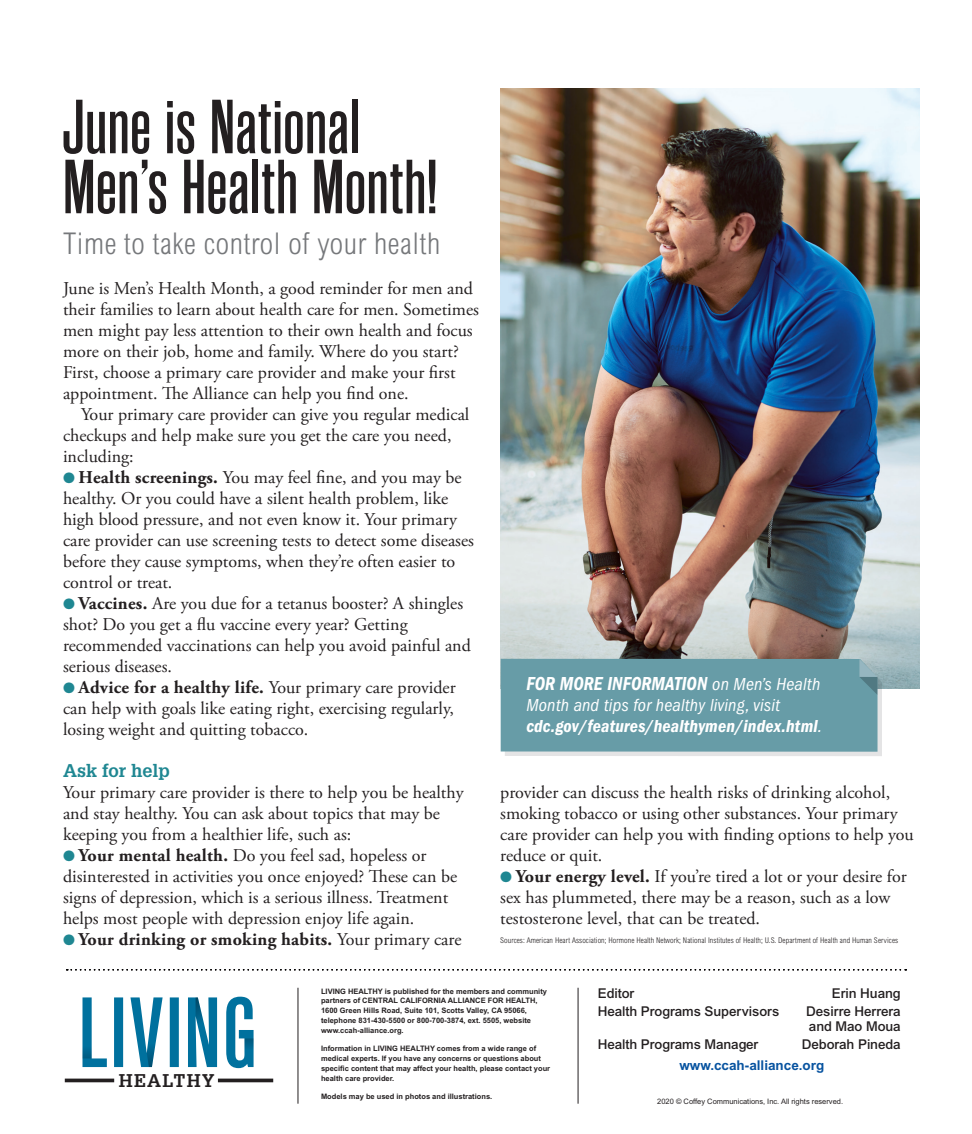
<style>
.page{position:relative;width:972px;height:1134px;background:#fff}
.page>*{position:absolute;margin:0;border:0;box-sizing:border-box;transform-origin:0 0}
._1_EN_HEAD__28-48pt{font:600 76.5px/60px "Rama Gothic M";letter-spacing:.01em;color:#231f20}
._1_EN_head_subhead{font:300 condensed 30px "Arial MT Std";letter-spacing:.02em;color:#76787b}
._5_EN_CTA_body{font:19.5px "ITC Franklin Gothic Std Dm Cd It";letter-spacing:.005em;color:#fff;scale:.95 1}
._1_EN_BODY{font:18px/21px "Adobe Garamond Pro";color:#231f20}
._5_EN_CTA_body-2{font:18px/21px "ITC Franklin Gothic Std Dm Cd It";letter-spacing:.01em;color:#fff}
.t1{font:700 18px "Adobe Garamond Pro";letter-spacing:.015em;color:#231f20}
._1_EN_body_breaker{font:700 18px "Glypha LT Std";color:#1f8792}
._1_EN_body_number{font:700 18px "Glypha LT Std";letter-spacing:.07em;color:#231f20}
.t2{font:500 13.5px/15px "Arial MT Std";letter-spacing:-.005em;color:#231f20}
.t3{font:700 13.5px "Arial MT Std";color:#0753a0}
._4_EN_source_black{font:300 condensed 7.8px "Arial MT Std";letter-spacing:.01em;color:#231f20}
._5_EN_mast_body{font:700 7.5px/9.8px "Arial MT Std";color:#231f20}
.t4{font:7.5px "Arial MT Std";color:#231f20}
.s1{color:#1f8792}
.s2{font-size:15px;color:#1f8792}
.s3{font-weight:700}
.s4{font-weight:400;font-size:15px;color:#1f8792}
.s5{font-weight:400}
.s6{font-family:"ITC Franklin Gothic Std";font-style:italic;font-stretch:condensed;font-size:18px}
.s7{font-family:"ITC Franklin Gothic Std";font-style:italic;font-stretch:condensed}
</style>
<div class="page">
<svg style="left:83px;top:997px;width:171px;height:71px"></svg>
<svg style="left:82px;top:1029px;width:10px;height:29px"></svg>
<hr style="left:218px;top:1079px;width:55px;height:3px;background:#231f20">
<hr style="left:65px;top:1079px;width:49px;height:3px;background:#231f20">
<hr style="left:298px;top:988px;width:1px;height:116px;background:#231f20">
<hr style="left:578px;top:988px;width:1px;height:116px;background:#231f20">
<svg style="left:67px;top:969px;width:839px;height:1px"></svg>
<img style="left:500px;top:89px;width:419px;height:600px">
<svg style="left:501px;top:659px;width:381px;height:97px;background:#6d9faa"></svg>
<p class="_1_EN_HEAD__28-48pt" style="left:63px;top:99px;width:376px">June is National<br>Men’s Health Month!</p>
<p class="_1_EN_head_subhead" style="left:63px;top:226px;width:379px">Time to take control of your health</p>
<p class="_1_EN_BODY" style="left:63px;top:278px;width:418px">June is Men’s Health Month, a good reminder for men and their families to learn about health care for men. Sometimes men might pay less attention to their own health and focus more on their job, home and family. Where do you start?<br>First, choose a primary care provider and make your first appointment. The Alliance can help you find one.</p>
<p class="_1_EN_BODY" style="left:63px;top:404px;width:408px;text-indent:18px">Your primary care provider can give you regular medical checkups and help make sure you get the care you need, including:</p>
<p class="_1_EN_BODY" style="left:63px;top:467px;width:413px"><span class="s1">●</span><span class="s2">●</span> <span class="s3">Health screenings.</span> You may feel fine, and you may be healthy. Or you could have a silent health problem, like high blood pressure, and not even know it. Your primary care provider can use screening tests to detect some diseases before they cause symptoms, when they’re often easier to control or treat.</p>
<p class="_1_EN_BODY" style="left:63px;top:593px;width:409px"><span class="s1">●</span><span class="s2">●</span> <span class="s3">Vaccines.</span> Are you due for a tetanus booster? A shingles shot? Do you get a flu vaccine every year? Getting recommended vaccinations can help you avoid painful and serious diseases.</p>
<p class="_1_EN_BODY" style="left:63px;top:677px;width:394px;text-align:justify"><span class="s1">●</span><span class="s2">●</span> <span class="s3">Advice for a healthy life.</span> Your primary care provider can help with goals like eating right, exercising regularly, losing weight and quitting tobacco.</p>
<p class="_1_EN_body_breaker" style="left:63px;top:759px;width:108px">Ask for help</p>
<p class="_1_EN_BODY" style="left:63px;top:782px;width:402px">Your primary care provider is there to help you be healthy and stay healthy. You can ask about topics that may be keeping you from a healthier life, such as:</p>
<p class="_1_EN_BODY" style="left:63px;top:845px;width:396px"><span class="s1">●</span><span class="s2">●</span> <span class="s3">Your mental health.</span> Do you feel sad, hopeless or disinterested in activities you once enjoyed? These can be signs of depression, which is a serious illness. Treatment helps most people with depression enjoy life again.</p>
<p class="t1" style="left:63px;top:929px;width:400px"><span class="s1">●</span><span class="s4">●</span> Your drinking or smoking habits. <span class="s5">Your primary care</span></p>
<p class="_5_EN_CTA_body" style="left:526px;top:673px;width:311px">FOR MORE INFORMATION <span class="s6">on Men’s Health</span></p>
<p class="_5_EN_CTA_body-2" style="left:526px;top:695px;width:297px"><span class="s7">Month and tips for healthy living, visit </span>cdc.gov/features/healthymen/index.html<span class="s7">.</span></p>
<p class="_1_EN_BODY" style="left:500px;top:782px;width:415px">provider can discuss the health risks of drinking alcohol, smoking tobacco or using other substances. Your primary care provider can help you with finding options to help you reduce or quit.</p>
<p class="_1_EN_BODY" style="left:500px;top:866px;width:408px"><span class="s1">●</span><span class="s2">●</span> <span class="s3">Your energy level.</span> If you’re tired a lot or your desire for sex has plummeted, there may be a reason, such as a low testosterone level, that can be treated.</p>
<p class="_4_EN_source_black" style="left:500px;top:936px;width:400px">Sources: American Heart Association; Hormone Health Network; National Institutes of Health; U.S. Department of Health and Human Services</p>
<p class="_1_EN_body_number" style="left:119px;top:1069px;width:97px">HEALTHY</p>
<p class="_5_EN_mast_body" style="left:321px;top:986px;width:228px">LIVING HEALTHY is published for the members and community partners of CENTRAL CALIFORNIA ALLIANCE FOR HEALTH, 1600 Green Hills Road, Suite 101, Scotts Valley, CA 95066, telephone 831-430-5500 or 800-700-3874, ext. 5505, website www.ccah-alliance.org.</p>
<p class="_5_EN_mast_body" style="left:321px;top:1044px;width:231px">Information in LIVING HEALTHY comes from a wide range of medical experts. If you have any concerns or questions about specific content that may affect your health, please contact your health care provider.</p>
<p class="_5_EN_mast_body" style="left:321px;top:1092px;width:173px">Models may be used in photos and illustrations.</p>
<p class="t2" style="left:598px;top:985px;width:38px">Editor</p>
<p class="t2" style="left:832px;top:985px;width:70px">Erin Huang</p>
<p class="t2" style="left:598px;top:1003px;width:183px">Health Programs Supervisors</p>
<p class="t2" style="left:806px;top:1003px;width:96px">Desirre Herrera and Mao Moua</p>
<p class="t2" style="left:598px;top:1036px;width:162px">Health Programs Manager</p>
<p class="t2" style="left:802px;top:1036px;width:100px">Deborah Pineda</p>
<p class="t3" style="left:679px;top:1057px;width:147px">www.ccah-alliance.org</p>
<p class="t4" style="left:657px;top:1097px;width:187px">2020 © Coffey Communications, Inc. All rights reserved.</p>
</div>
